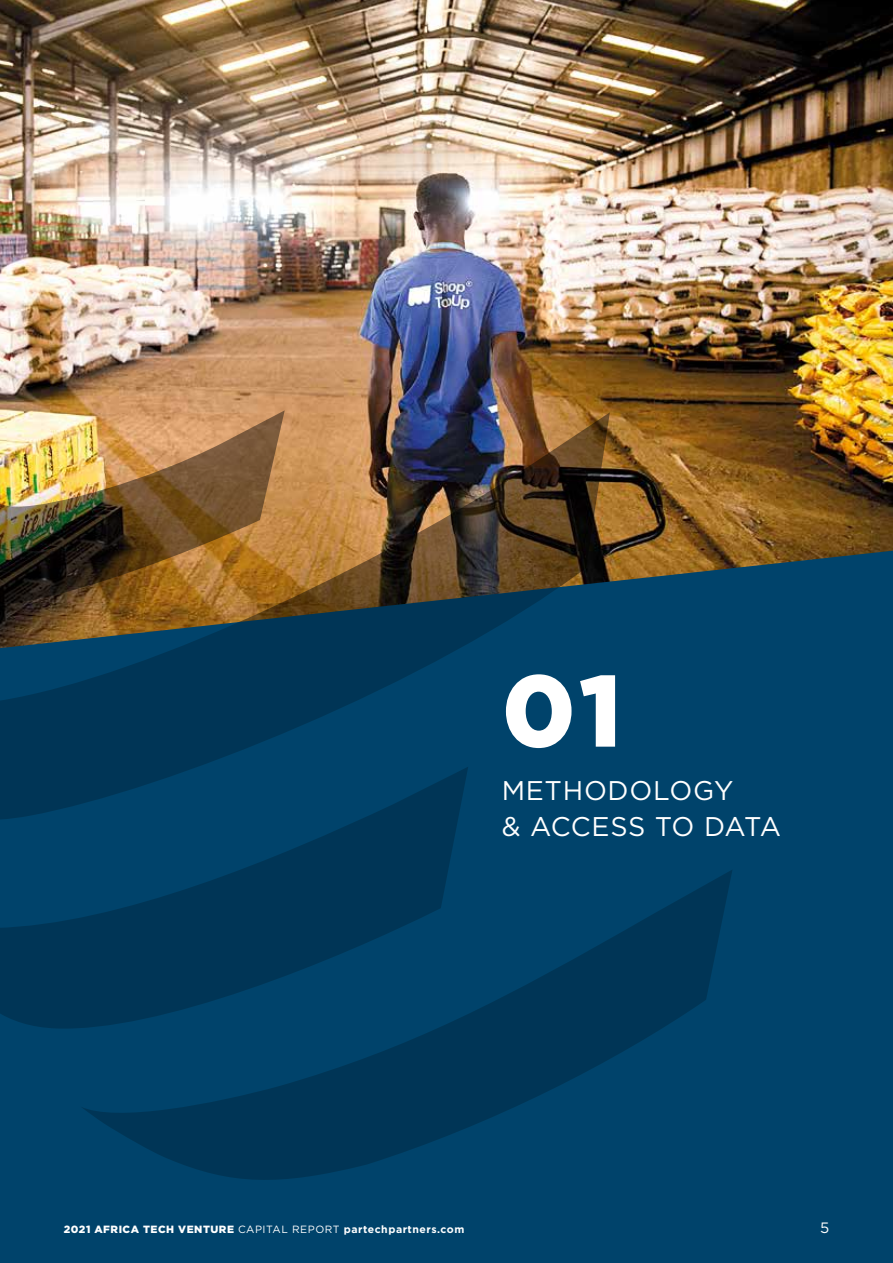
<style>
.page{position:relative;width:893px;height:1263px;background:#fff}
.page>*{position:absolute;margin:0;border:0;box-sizing:border-box;transform-origin:0 0}
.t1{font:900 101.25px "Gotham";color:#fff}
.t2{font:27px/36px "Gotham";letter-spacing:.025em;color:#fff}
.t3{font:15px "Gotham";color:#fff}
.t4{font:900 10.5px "Gotham";letter-spacing:.05em;color:#fff}
.s1{font-weight:400}
.s2{font-weight:700}
</style>
<div class="page">
<img style="left:0;top:0;width:893px;height:551px">
<img style="left:0;top:410px;width:732px;height:141px">
<div style="left:0;top:551px;width:893px;height:712px;background:#00436b"></div>
<svg style="left:0;top:551px;width:732px;height:630px;background:#0a3e5c"></svg>
<h1 class="t1" style="left:502px;top:641px;width:122px">01</h1>
<h2 class="t2" style="left:502px;top:771px;width:281px">METHODOLOGY<br>&amp; ACCESS TO DATA</h2>
<p class="t4" style="left:64px;top:1222px;width:402px">2021 AFRICA TECH VENTURE <span class="s1">CAPITAL REPORT</span> <span class="s2">partechpartners.com</span></p>
<h3 class="t3" style="left:820px;top:1218px;width:11px">5</h3>
</div>
